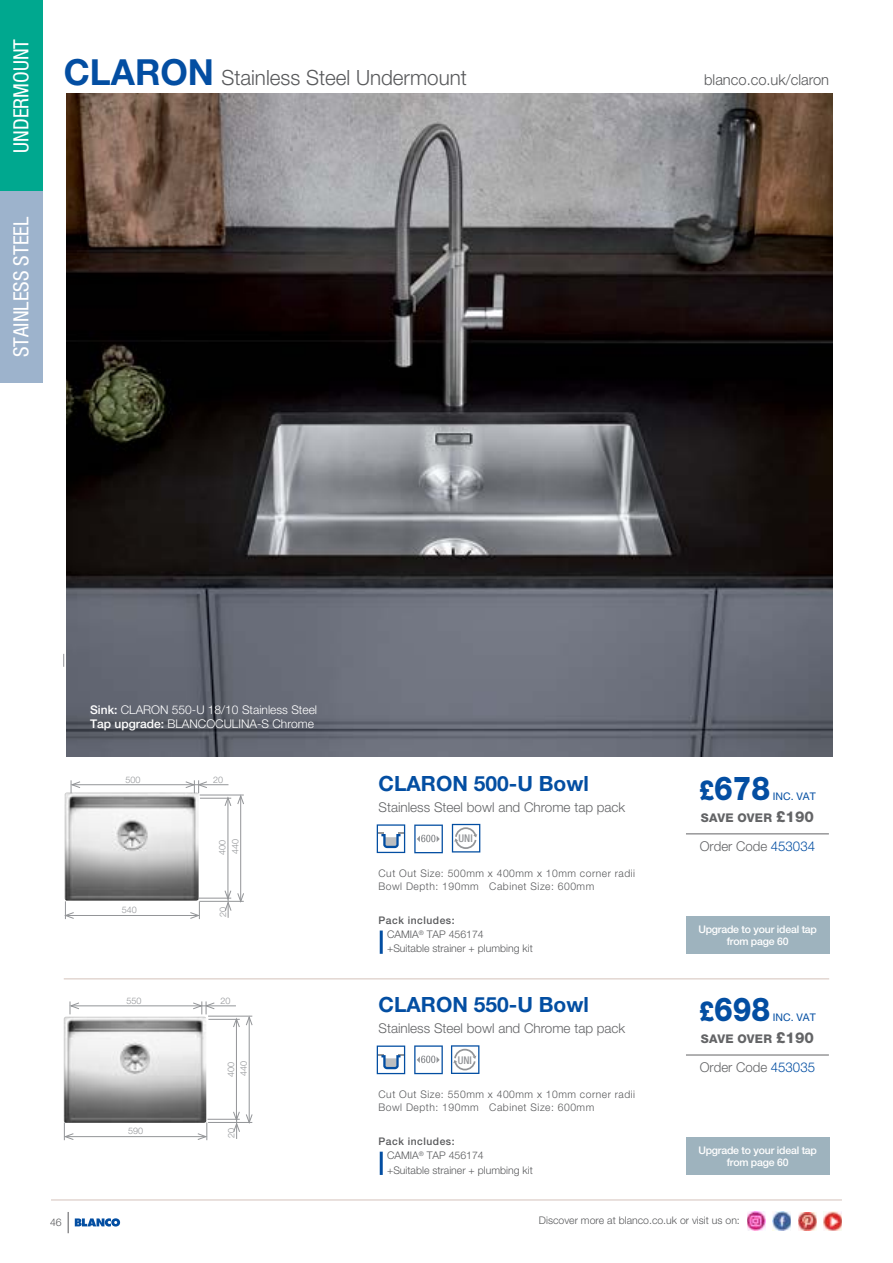
<style>
.page{position:relative;width:893px;height:1263px;background:#fff}
.page>*{position:absolute;margin:0;border:0;box-sizing:border-box;transform-origin:0 0}
.t1{font:800 33px "Helvetica Neue LT Pro";letter-spacing:-.005em;color:#034ea2;scale:.9 1}
.t2{font:300 21px "Helvetica Neue LT Pro";color:#58595b}
.t3{font:700 21px "Helvetica Neue LT Pro";color:#034ea2}
.t4{font:condensed 21px "Helvetica Neue";color:#fff}
.t5{font:300 15px "Helvetica Neue LT Pro";color:#58595b}
.t6{font:300 13.5px "Helvetica Neue LT Pro";color:#636466}
.t7{font:300 12px/14.4px "Helvetica Neue LT Pro";color:#fff}
.t8{font:800 12px "Helvetica Neue LT Pro";letter-spacing:.02em;color:#636466}
.t9{font:500 condensed 10.65px "Helvetica Neue LT Pro";color:#939598}
.t10{font:300 10.5px/14.1px "Helvetica Neue LT Pro";color:#58595b}
.t11{font:300 10.5px/12.6px "Helvetica Neue LT Pro";letter-spacing:.05em;color:#58595b}
.t12{font:500 10.5px/12.6px "Helvetica Neue LT Pro";letter-spacing:-.02em;color:#fff;text-align:center}
.t13{font:10.5px "Helvetica Neue LT Pro";color:#034ea2}
.t14{font:300 9px/12.8px "Helvetica Neue LT Pro";color:#939598}
.s1{font-weight:700;font-size:36px;color:#034ea2}
.s2{font-weight:500}
.s3{font-size:27px}
.s4{font-size:15px}
.s5{color:#034ea2}
</style>
<div class="page">
<div style="left:0;top:0;width:43px;height:191px;background:#00a88f"></div>
<div style="left:0;top:191px;width:43px;height:192px;background:#9db3cc"></div>
<svg style="left:377px;top:1045px;width:28px;height:29px"></svg>
<svg style="left:414px;top:1045px;width:29px;height:29px"></svg>
<svg style="left:451px;top:1045px;width:28px;height:29px"></svg>
<svg style="left:377px;top:824px;width:28px;height:29px"></svg>
<svg style="left:414px;top:824px;width:29px;height:29px"></svg>
<svg style="left:452px;top:824px;width:28px;height:28px"></svg>
<img style="left:64px;top:1016px;width:142px;height:107px">
<hr style="left:71px;top:1005px;width:130px;height:1px;background:#939598">
<hr style="left:206px;top:1005px;width:30px;height:1px;background:#939598">
<hr style="left:65px;top:1136px;width:141px;height:1px;background:#939598">
<hr style="left:208px;top:1016px;width:44px;height:1px;background:#939598">
<hr style="left:208px;top:1122px;width:44px;height:1px;background:#939598">
<svg style="left:197px;top:1122px;width:10px;height:18px"></svg>
<svg style="left:64px;top:1122px;width:10px;height:18px"></svg>
<hr style="left:208px;top:1019px;width:32px;height:1px;background:#939598">
<hr style="left:207px;top:1119px;width:33px;height:1px;background:#939598">
<svg style="left:70px;top:1001px;width:9px;height:13px"></svg>
<svg style="left:193px;top:1001px;width:22px;height:13px"></svg>
<hr style="left:236px;top:1019px;width:1px;height:101px;background:#939598">
<svg style="left:233px;top:1018px;width:7px;height:9px"></svg>
<hr style="left:249px;top:1017px;width:1px;height:105px;background:#939598">
<svg style="left:246px;top:1016px;width:7px;height:10px"></svg>
<svg style="left:246px;top:1114px;width:7px;height:9px"></svg>
<svg style="left:233px;top:1111px;width:7px;height:28px"></svg>
<img style="left:65px;top:792px;width:134px;height:109px">
<hr style="left:72px;top:784px;width:122px;height:1px;background:#939598">
<hr style="left:66px;top:915px;width:132px;height:1px;background:#939598">
<hr style="left:200px;top:795px;width:44px;height:1px;background:#939598">
<hr style="left:200px;top:901px;width:44px;height:1px;background:#939598">
<svg style="left:190px;top:901px;width:10px;height:18px"></svg>
<svg style="left:65px;top:901px;width:9px;height:18px"></svg>
<hr style="left:199px;top:898px;width:32px;height:1px;background:#939598">
<svg style="left:71px;top:780px;width:10px;height:13px"></svg>
<hr style="left:228px;top:798px;width:1px;height:101px;background:#939598">
<svg style="left:185px;top:780px;width:46px;height:26px"></svg>
<hr style="left:240px;top:796px;width:1px;height:105px;background:#939598">
<svg style="left:237px;top:795px;width:7px;height:9px"></svg>
<svg style="left:225px;top:890px;width:19px;height:28px"></svg>
<img style="left:67px;top:94px;width:765px;height:663px">
<svg style="left:63px;top:654px;width:1px;height:13px"></svg>
<hr style="left:64px;top:978px;width:765px;height:1px;background:#e2d6d1">
<div style="left:686px;top:917px;width:143px;height:37px;background:#9eb3be"></div>
<div style="left:686px;top:1138px;width:143px;height:37px;background:#9eb3be"></div>
<hr style="left:686px;top:834px;width:143px;height:1px;background:#636466">
<hr style="left:686px;top:1055px;width:143px;height:1px;background:#636466">
<hr style="left:380px;top:930px;width:3px;height:24px;background:#034ea2">
<hr style="left:380px;top:1152px;width:3px;height:23px;background:#034ea2">
<hr style="left:51px;top:1199px;width:791px;height:2px;background:#e2d6d1">
<img style="left:747px;top:1212px;width:18px;height:18px">
<img style="left:772px;top:1212px;width:19px;height:18px">
<img style="left:798px;top:1212px;width:18px;height:18px">
<img style="left:824px;top:1212px;width:18px;height:18px">
<svg style="left:75px;top:1218px;width:45px;height:8px"></svg>
<svg style="left:68px;top:1212px;width:1px;height:21px"></svg>
<h2 class="t4" style="left:9px;top:152px;width:115px;rotate:-90deg">UNDERMOUNT</h2>
<h2 class="t4" style="left:9px;top:357px;width:142px;rotate:-90deg">STAINLESS STEEL</h2>
<h2 class="t2" style="left:64px;top:65px;width:405px"><span class="s1">CLARON</span> Stainless Steel Undermount</h2>
<h3 class="t5" style="left:704px;top:71px;width:127px">blanco.co.uk/claron</h3>
<p class="t7" style="left:90px;top:702px;width:228px"><span class="s2">Sink:</span> CLARON 550-U 18/10 Stainless Steel<br><span class="s2">Tap upgrade:</span> BLANCOCULINA-S Chrome</p>
<p class="t14" style="left:126px;top:773px;width:17px">500</p>
<p class="t14" style="left:213px;top:773px;width:12px">20</p>
<p class="t14" style="left:122px;top:903px;width:17px">540</p>
<p class="t14" style="left:216px;top:855px;width:18px;rotate:-90deg">400<br>440</p>
<p class="t14" style="left:216px;top:917px;width:12px;rotate:-90deg">20</p>
<p class="t14" style="left:127px;top:994px;width:17px">550</p>
<p class="t14" style="left:220px;top:994px;width:12px">20</p>
<p class="t14" style="left:128px;top:1125px;width:17px">590</p>
<p class="t14" style="left:224px;top:1076px;width:18px;rotate:-90deg">400<br>440</p>
<p class="t14" style="left:225px;top:1138px;width:12px;rotate:-90deg">20</p>
<p class="t11" style="left:50px;top:1216px;width:13px">46</p>
<h2 class="t3" style="left:379px;top:771px;width:212px">CLARON 500-U Bowl</h2>
<p class="t6" style="left:379px;top:799px;width:248px">Stainless Steel bowl and Chrome tap pack</p>
<p class="t9" style="left:459px;top:832px;width:16px">UNI</p>
<p class="t11" style="left:379px;top:867px;width:258px">Cut Out Size: 500mm x 400mm x 10mm corner radii<br>Bowl Depth: 190mm Cabinet Size: 600mm</p>
<p class="t10" style="left:387px;top:913px;width:147px;text-indent:-9px"><span class="s2">Pack includes:<br></span>CAMIA<sup>®</sup> TAP 456174<br>+Suitable strainer + plumbing kit</p>
<h2 class="t3" style="left:379px;top:992px;width:212px">CLARON 550-U Bowl</h2>
<p class="t6" style="left:379px;top:1020px;width:248px">Stainless Steel bowl and Chrome tap pack</p>
<p class="t9" style="left:458px;top:1053px;width:16px">UNI</p>
<p class="t11" style="left:379px;top:1088px;width:258px">Cut Out Size: 550mm x 400mm x 10mm corner radii<br>Bowl Depth: 190mm Cabinet Size: 600mm</p>
<p class="t10" style="left:387px;top:1134px;width:147px;text-indent:-9px"><span class="s2">Pack includes:<br></span>CAMIA<sup>®</sup> TAP 456174<br>+Suitable strainer + plumbing kit</p>
<h1 class="t1" style="left:699px;top:769px;width:80px"><span class="s3">£</span>678</h1>
<p class="t13" style="left:773px;top:790px;width:44px">INC. VAT</p>
<p class="t8" style="left:701px;top:811px;width:115px">SAVE OVER <span class="s4">£190</span></p>
<p class="t6" style="left:700px;top:838px;width:117px">Order Code <span class="s5">453034</span></p>
<p class="t12" style="left:698px;top:922px;width:120px">Upgrade to your ideal tap from page 60</p>
<h1 class="t1" style="left:699px;top:990px;width:80px"><span class="s3">£</span>698</h1>
<p class="t13" style="left:773px;top:1011px;width:44px">INC. VAT</p>
<p class="t8" style="left:701px;top:1032px;width:115px">SAVE OVER <span class="s4">£190</span></p>
<p class="t6" style="left:700px;top:1059px;width:117px">Order Code <span class="s5">453035</span></p>
<p class="t12" style="left:698px;top:1144px;width:120px">Upgrade to your ideal tap from page 60</p>
<p class="t10" style="left:539px;top:1212px;width:202px">Discover more at blanco.co.uk or visit us on:</p>
</div>
